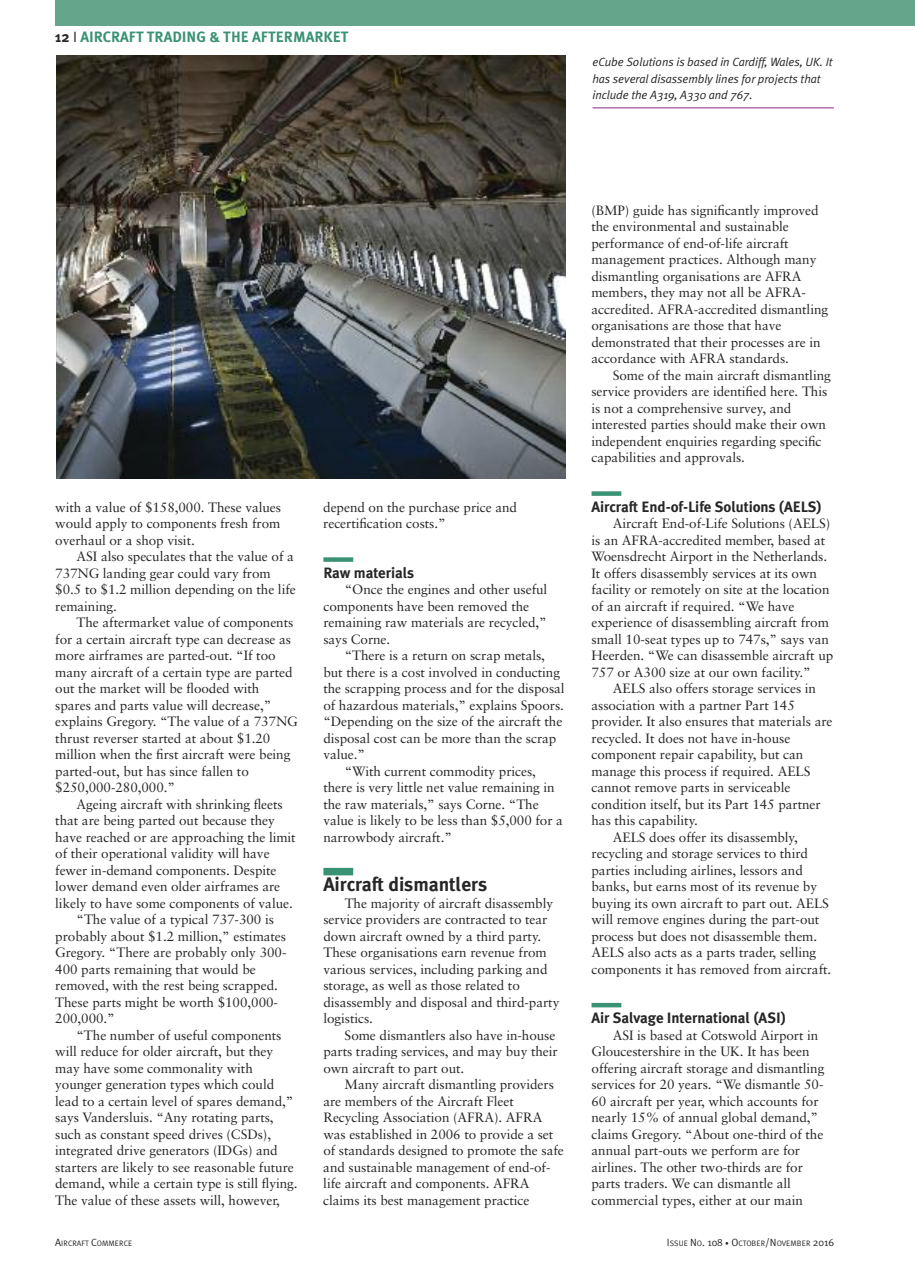
<style>
.page{position:relative;width:915px;height:1263px;background:#fff}
.page>*{position:absolute;margin:0;border:0;box-sizing:border-box;transform-origin:0 0}
.t1{font:700 19.5px "Meta Plus";letter-spacing:-.005em;color:#272627}
.t2{font:700 15px "Meta Plus";letter-spacing:-.005em;color:#272627}
.t3{font:700 15px "Meta Plus";color:#3a9274}
.t4{font:13.5px/16.5px "Sabon";letter-spacing:-.005em;color:#272627}
.t5{font:italic 12px/16.5px "Meta Plus Normal";letter-spacing:-.005em;color:#272627}
.t6{font:7.8px "Meta Plus Normal";letter-spacing:.005em;color:#272627}
.s1{color:#272627}
.s2{font-family:"Meta Plus Normal";font-weight:400;color:#272627}
.s3{font-size:10.5px}
.s4{font-size:7.5px}
</style>
<div class="page">
<div style="left:323px;top:557px;width:30px;height:5px;background:#3a9274"></div>
<div style="left:323px;top:868px;width:30px;height:7px;background:#3a9274"></div>
<div style="left:591px;top:491px;width:30px;height:5px;background:#3a9274"></div>
<hr style="left:591px;top:1003px;width:30px;height:4px;background:#3a9274">
<div style="left:55px;top:0;width:859px;height:26px;background:#65a58b"></div>
<img style="left:56px;top:55px;width:509px;height:423px">
<hr style="left:592px;top:108px;width:241px;height:1px;background:#882480">
<p class="t3" style="left:55px;top:28px;width:295px"><span class="s1">12</span> <span class="s2">I</span> AIRCRAFT TRADING &amp; THE AFTERMARKET</p>
<p class="t5" style="left:592px;top:54px;width:242px">eCube Solutions is based in Cardiff, Wales, UK. It has several disassembly lines for projects that include the A319, A330 and 767.</p>
<p class="t4" style="left:55px;top:500px;width:227px;text-align:justify">with a value of $158,000. These values would apply to components fresh from overhaul or a shop visit.</p>
<p class="t4" style="left:55px;top:549px;width:242px;text-indent:21px">ASI also speculates that the value of a<br>737NG landing gear could vary from $0.5 to $1.2 million depending on the life remaining.</p>
<p class="t4" style="left:55px;top:615px;width:244px;text-indent:21px">The aftermarket value of components for a certain aircraft type can decrease as more airframes are parted-out. “If too many aircraft of a certain type are parted out the market will be flooded with spares and parts value will decrease,” explains Gregory. “The value of a 737NG thrust reverser started at about $1.20 million when the first aircraft were being parted-out, but has since fallen to $250,000-280,000.”</p>
<p class="t4" style="left:77px;top:797px;width:208px">Ageing aircraft with shrinking fleets</p>
<p class="t4" style="left:55px;top:813px;width:221px">that are being parted out because they</p>
<p class="t4" style="left:55px;top:830px;width:242px">have reached or are approaching the limit</p>
<p class="t4" style="left:55px;top:846px;width:216px">of their operational validity will have</p>
<p class="t4" style="left:55px;top:863px;width:223px">fewer in-demand components. Despite</p>
<p class="t4" style="left:55px;top:879px;width:226px">lower demand even older airframes are</p>
<p class="t4" style="left:55px;top:896px;width:239px">likely to have some components of value.</p>
<p class="t4" style="left:76px;top:912px;width:199px">“The value of a typical 737-300 is</p>
<p class="t4" style="left:55px;top:929px;width:232px">probably about $1.2 million,” estimates</p>
<p class="t4" style="left:55px;top:945px;width:233px">Gregory. “There are probably only 300-</p>
<p class="t4" style="left:55px;top:962px;width:202px">400 parts remaining that would be</p>
<p class="t4" style="left:55px;top:978px;width:224px">removed, with the rest being scrapped.</p>
<p class="t4" style="left:55px;top:995px;width:224px">These parts might be worth $100,000-</p>
<p class="t4" style="left:55px;top:1011px;width:61px">200,000.”</p>
<p class="t4" style="left:76px;top:1028px;width:206px">“The number of useful components</p>
<p class="t4" style="left:55px;top:1044px;width:219px">will reduce for older aircraft, but they</p>
<p class="t4" style="left:55px;top:1061px;width:199px">may have some commonality with</p>
<p class="t4" style="left:55px;top:1077px;width:220px">younger generation types which could</p>
<p class="t4" style="left:55px;top:1094px;width:239px">lead to a certain level of spares demand,”</p>
<p class="t4" style="left:55px;top:1110px;width:220px">says Vandersluis. “Any rotating parts,</p>
<p class="t4" style="left:55px;top:1127px;width:217px">such as constant speed drives (CSDs),</p>
<p class="t4" style="left:55px;top:1143px;width:224px">integrated drive generators (IDGs) and</p>
<p class="t4" style="left:55px;top:1160px;width:240px">starters are likely to see reasonable future</p>
<p class="t4" style="left:55px;top:1176px;width:244px">demand, while a certain type is still flying.</p>
<p class="t4" style="left:55px;top:1193px;width:226px">The value of these assets will, however,</p>
<p class="t4" style="left:323px;top:500px;width:195px">depend on the purchase price and recertification costs.”</p>
<p class="t2" style="left:323px;top:564px;width:92px">Raw materials</p>
<p class="t4" style="left:323px;top:582px;width:225px;text-indent:21px">“Once the engines and other useful components have been removed the remaining raw materials are recycled,” says Corne.</p>
<p class="t4" style="left:344px;top:648px;width:202px">“There is a return on scrap metals,</p>
<p class="t4" style="left:323px;top:665px;width:238px">but there is a cost involved in conducting</p>
<p class="t4" style="left:323px;top:681px;width:242px">the scrapping process and for the disposal</p>
<p class="t4" style="left:323px;top:698px;width:242px">of hazardous materials,” explains Spoors.</p>
<p class="t4" style="left:323px;top:714px;width:240px">“Depending on the size of the aircraft the</p>
<p class="t4" style="left:323px;top:731px;width:234px">disposal cost can be more than the scrap</p>
<p class="t4" style="left:323px;top:747px;width:43px">value.”</p>
<p class="t4" style="left:344px;top:764px;width:193px">“With current commodity prices,</p>
<p class="t4" style="left:323px;top:780px;width:233px">there is very little net value remaining in</p>
<p class="t4" style="left:323px;top:797px;width:217px">the raw materials,” says Corne. “The</p>
<p class="t4" style="left:323px;top:813px;width:241px">value is likely to be less than $5,000 for a</p>
<p class="t4" style="left:323px;top:830px;width:130px">narrowbody aircraft.”</p>
<h1 class="t1" style="left:323px;top:873px;width:165px">Aircraft dismantlers</h1>
<p class="t4" style="left:323px;top:896px;width:237px;text-indent:21px">The majority of aircraft disassembly service providers are contracted to tear down aircraft owned by a third party.<br>These organisations earn revenue from various services, including parking and storage, as well as those related to disassembly and disposal and third-party logistics.</p>
<p class="t4" style="left:323px;top:1028px;width:236px;text-indent:21px">Some dismantlers also have in-house parts trading services, and may buy their own aircraft to part out.</p>
<p class="t4" style="left:323px;top:1077px;width:242px;text-indent:21px">Many aircraft dismantling providers are members of the Aircraft Fleet Recycling Association (AFRA). AFRA was established in 2006 to provide a set of standards designed to promote the safe and sustainable management of end-of&shy;life aircraft and components. AFRA claims its best management practice</p>
<p class="t4" style="left:591px;top:203px;width:238px">(BMP) guide has significantly improved the environmental and sustainable performance of end-of-life aircraft management practices. Although many dismantling organisations are AFRA members, they may not all be AFRA&shy;accredited. AFRA-accredited dismantling organisations are those that have demonstrated that their processes are in accordance with AFRA standards.</p>
<p class="t4" style="left:591px;top:368px;width:241px;text-indent:21px">Some of the main aircraft dismantling service providers are identified here. This is not a comprehensive survey, and interested parties should make their own independent enquiries regarding specific capabilities and approvals.</p>
<p class="t2" style="left:591px;top:498px;width:231px">Aircraft End-of-Life Solutions (AELS)</p>
<p class="t4" style="left:591px;top:516px;width:243px;text-indent:21px">Aircraft End-of-Life Solutions (AELS) is an AFRA-accredited member, based at Woensdrecht Airport in the Netherlands.<br>It offers disassembly services at its own facility or remotely on site at the location of an aircraft if required. “We have experience of disassembling aircraft from small 10-seat types up to 747s,” says van Heerden. “We can disassemble aircraft up 757 or A300 size at our own facility.”</p>
<p class="t4" style="left:612px;top:681px;width:205px">AELS also offers storage services in</p>
<p class="t4" style="left:591px;top:698px;width:205px">association with a partner Part 145</p>
<p class="t4" style="left:591px;top:714px;width:242px">provider. It also ensures that materials are</p>
<p class="t4" style="left:591px;top:731px;width:200px">recycled. It does not have in-house</p>
<p class="t4" style="left:591px;top:747px;width:213px">component repair capability, but can</p>
<p class="t4" style="left:591px;top:764px;width:220px">manage this process if required. AELS</p>
<p class="t4" style="left:591px;top:780px;width:200px">cannot remove parts in serviceable</p>
<p class="t4" style="left:591px;top:797px;width:230px">condition itself, but its Part 145 partner</p>
<p class="t4" style="left:591px;top:813px;width:108px">has this capability.</p>
<p class="t4" style="left:612px;top:830px;width:186px">AELS does offer its disassembly,</p>
<p class="t4" style="left:591px;top:846px;width:218px">recycling and storage services to third</p>
<p class="t4" style="left:591px;top:863px;width:213px">parties including airlines, lessors and</p>
<p class="t4" style="left:591px;top:879px;width:227px">banks, but earns most of its revenue by</p>
<p class="t4" style="left:591px;top:896px;width:239px">buying its own aircraft to part out. AELS</p>
<p class="t4" style="left:591px;top:912px;width:229px">will remove engines during the part-out</p>
<p class="t4" style="left:591px;top:929px;width:227px">process but does not disassemble them.</p>
<p class="t4" style="left:591px;top:945px;width:226px">AELS also acts as a parts trader, selling</p>
<p class="t4" style="left:591px;top:962px;width:241px">components it has removed from aircraft.</p>
<p class="t2" style="left:591px;top:1009px;width:196px">Air Salvage International (ASI)</p>
<p class="t4" style="left:591px;top:1028px;width:234px;text-indent:21px">ASI is based at Cotswold Airport in Gloucestershire in the UK. It has been offering aircraft storage and dismantling services for 20 years. “We dismantle 50- 60 aircraft per year, which accounts for nearly 15% of annual global demand,” claims Gregory. “About one-third of the annual part-outs we perform are for airlines. The other two-thirds are for parts traders. We can dismantle all commercial types, either at our main</p>
<p class="t6" style="left:55px;top:1238px;width:78px"><span class="s3">A</span>IRCRAFT <span class="s3">C</span>OMMERCE</p>
<p class="t6" style="left:666px;top:1238px;width:169px"><span class="s3">I</span>SSUE <span class="s3">N</span>O<span class="s3">. 108</span> <span class="s4">•</span> <span class="s3">O</span>CTOBER<span class="s3">/N</span>OVEMBER <span class="s3">2016</span></p>
</div>
